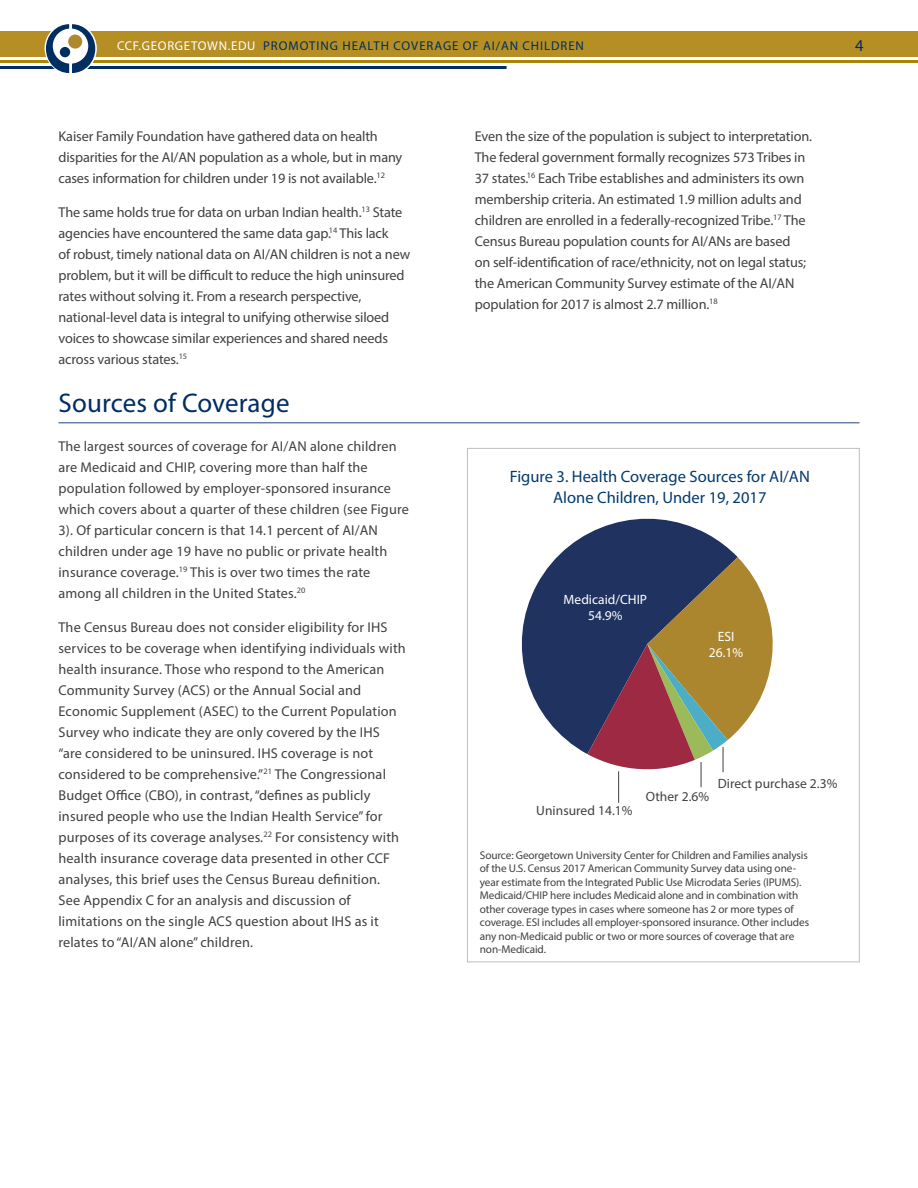
<style>
.page{position:relative;width:918px;height:1188px;background:#fff}
.page>*{position:absolute;margin:0;border:0;box-sizing:border-box;transform-origin:0 0}
.t1{font:27px "Myriad Pro";letter-spacing:.005em;color:#002d62}
.t2{font:16.5px/21px "Myriad Pro";color:#033a6d;text-align:center}
.t3{font:16.5px "Myriad Pro";color:#002d62}
.t4{font:14.25px/21px "Myriad Pro";color:#414042}
.t5{font:13.5px "Myriad Pro";letter-spacing:.005em;color:#414042}
.t6{font:13.5px/16.2px "Myriad Pro";color:#fff;text-align:center}
.t7{font:12.75px "Myriad Pro";letter-spacing:.075em;color:#002d62}
.t8{font:11.25px/13.5px "Myriad Pro";letter-spacing:-.01em;color:#414042}
.s1{color:#fff}
</style>
<div class="page">
<svg style="left:521px;top:518px;width:217px;height:236px;fill:#1f3260"></svg>
<hr style="left:618px;top:771px;width:1px;height:32px;background:#414042">
<svg style="left:587px;top:557px;width:186px;height:230px"></svg>
<hr style="left:0;top:66px;width:507px;height:3px;background:#002d62">
<div style="left:0;top:31px;width:918px;height:26px;background:#b58f23"></div>
<hr style="left:0;top:60px;width:918px;height:3px;background:#ad8505">
<svg style="left:45px;top:22px;width:52px;height:53px"></svg>
<svg style="left:46px;top:24px;width:49px;height:49px"></svg>
<div style="left:53px;top:29px;width:35px;height:35px;background:#fff;border-radius:50%"></div>
<div style="left:68px;top:35px;width:14px;height:14px;background:#ad882e;border-radius:50%"></div>
<div style="left:60px;top:47px;width:10px;height:10px;background:#002d62;border-radius:50%"></div>
<hr style="left:58px;top:423px;width:802px;height:1px;background:#244779">
<p class="t7" style="left:117px;top:37px;width:469px"><span class="s1">CCF.GEORGETOWN.EDU</span> PROMOTING HEALTH COVERAGE OF AI/AN CHILDREN</p>
<p class="t3" style="left:855px;top:35px;width:10px">4</p>
<p class="t4" style="left:58px;top:125px;width:345px">Kaiser Family Foundation have gathered data on health disparities for the AI/AN population as a whole, but in many cases information for children under 19 is not available.<sup>12</sup></p>
<p class="t4" style="left:58px;top:202px;width:353px">The same holds true for data on urban Indian health.<sup>13</sup> State agencies have encountered the same data gap.<sup>14</sup> This lack<br>of robust, timely national data on AI/AN children is not a new problem, but it will be difficult to reduce the high uninsured rates without solving it. From a research perspective, national-level data is integral to unifying otherwise siloed voices to showcase similar experiences and shared needs across various states.<sup>15</sup></p>
<p class="t4" style="left:475px;top:125px;width:339px">Even the size of the population is subject to interpretation.<br>The federal government formally recognizes 573 Tribes in 37 states.<sup>16</sup> Each Tribe establishes and administers its own membership criteria. An estimated 1.9 million adults and children are enrolled in a federally-recognized Tribe.<sup>17</sup> The Census Bureau population counts for AI/ANs are based<br>on self-identification of race/ethnicity, not on legal status; the American Community Survey estimate of the AI/AN population for 2017 is almost 2.7 million.<sup>18</sup></p>
<h1 class="t1" style="left:58px;top:386px;width:233px">Sources of Coverage</h1>
<p class="t4" style="left:58px;top:435px;width:352px">The largest sources of coverage for AI/AN alone children are Medicaid and CHIP, covering more than half the population followed by employer-sponsored insurance which covers about a quarter of these children (see Figure 3). Of particular concern is that 14.1 percent of AI/AN children under age 19 have no public or private health insurance coverage.<sup>19</sup> This is over two times the rate among all children in the United States.<sup>20</sup></p>
<p class="t4" style="left:58px;top:617px;width:349px">The Census Bureau does not consider eligibility for IHS services to be coverage when identifying individuals with health insurance. Those who respond to the American Community Survey (ACS) or the Annual Social and Economic Supplement (ASEC) to the Current Population Survey who indicate they are only covered by the IHS “are considered to be uninsured. IHS coverage is not considered to be comprehensive.”<sup>21</sup> The Congressional Budget Office (CBO), in contrast, “defines as publicly insured people who use the Indian Health Service” for purposes of its coverage analyses.<sup>22</sup> For consistency with health insurance coverage data presented in other CCF analyses, this brief uses the Census Bureau definition.<br>See Appendix C for an analysis and discussion of limitations on the single ACS question about IHS as it relates to “AI/AN alone” children.</p>
<p class="t6" style="left:709px;top:628px;width:36px">ESI<br>26.1%</p>
<p class="t2" style="left:510px;top:465px;width:302px">Figure 3. Health Coverage Sources for AI/AN<br>Alone Children, Under 19, 2017</p>
<p class="t6" style="left:564px;top:591px;width:85px">Medicaid/CHIP<br>54.9%</p>
<p class="t5" style="left:718px;top:775px;width:121px">Direct purchase 2.3%</p>
<p class="t5" style="left:646px;top:788px;width:65px">Other 2.6%</p>
<p class="t5" style="left:536px;top:802px;width:98px">Uninsured 14.1%</p>
<p class="t8" style="left:480px;top:848px;width:331px">Source: Georgetown University Center for Children and Families analysis of the U.S. Census 2017 American Community Survey data using one&shy;year estimate from the Integrated Public Use Microdata Series (IPUMS).<br>Medicaid/CHIP here includes Medicaid alone and in combination with other coverage types in cases where someone has 2 or more types of coverage. ESI includes all employer-sponsored insurance. Other includes any non-Medicaid public or two or more sources of coverage that are non-Medicaid.</p>
</div>
